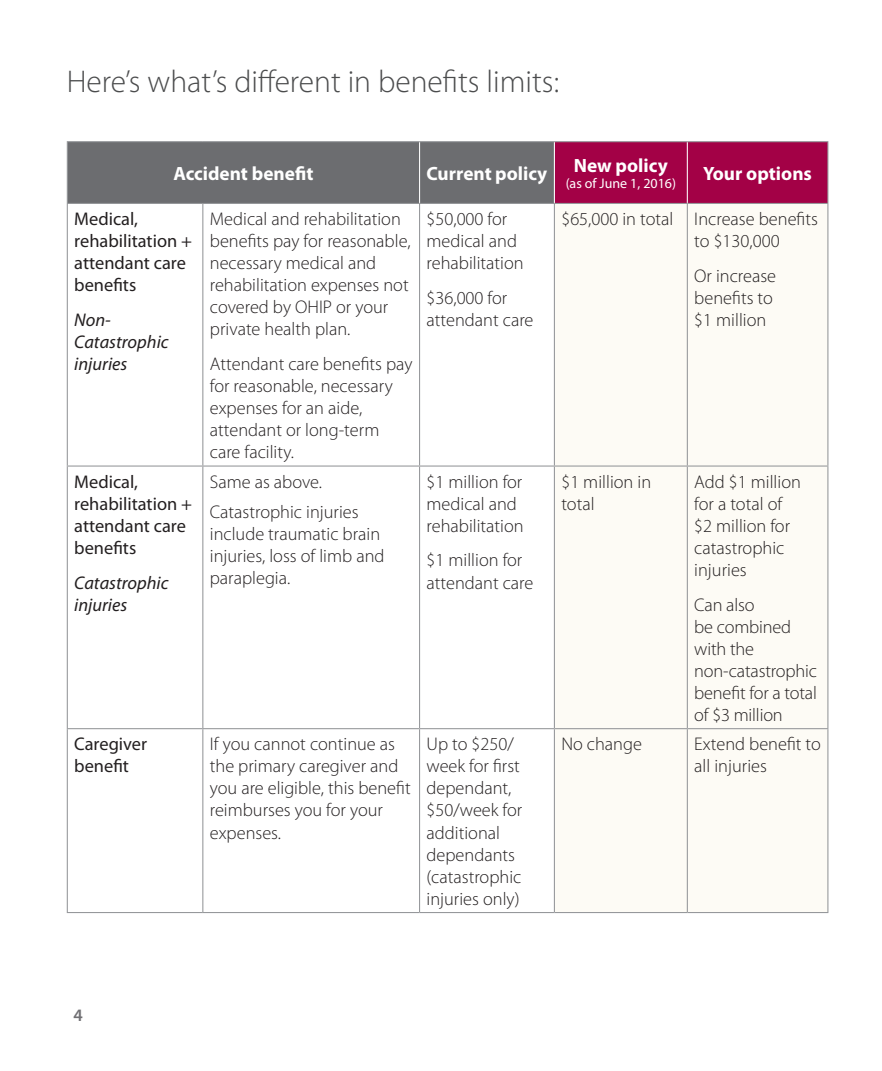
<style>
.page{position:relative;width:882px;height:1071px;background:#fff}
.page>*{position:absolute;margin:0;border:0;box-sizing:border-box;transform-origin:0 0}
.t1{font:300 31.5px "Myriad Pro";color:#4b4c4d}
.t2{font:700 19.25px "Myriad Pro";color:#fff}
.t3{font:300 18.38px/22.1px "Myriad Pro";color:#231f20}
.t4{font:18.38px/22.1px "Myriad Pro";color:#231f20}
.t5{font:italic 18.38px/22.1px "Myriad Pro";color:#231f20}
.t6{font:600 17.5px "Myriad Pro";color:#717074}
.t7{font:14px "Myriad Pro";color:#fff}
</style>
<div class="page">
<svg style="left:68px;top:142px;width:759px;height:61px;background:#7f4661"></svg>
<div style="left:555px;top:204px;width:272px;height:708px;background:#fdfbf5"></div>
<hr style="left:67px;top:141px;width:136px;height:1px;background:#939598">
<hr style="left:67px;top:142px;width:1px;height:61px;background:#939598">
<hr style="left:203px;top:141px;width:217px;height:1px;background:#939598">
<hr style="left:420px;top:141px;width:134px;height:1px;background:#939598">
<hr style="left:554px;top:141px;width:133px;height:1px;background:#939598">
<hr style="left:687px;top:141px;width:141px;height:1px;background:#939598">
<hr style="left:827px;top:142px;width:1px;height:61px;background:#939598">
<hr style="left:67px;top:203px;width:136px;height:1px;background:#939598">
<hr style="left:67px;top:204px;width:1px;height:262px;background:#939598">
<hr style="left:203px;top:203px;width:217px;height:1px;background:#939598">
<hr style="left:202px;top:204px;width:1px;height:262px;background:#939598">
<hr style="left:420px;top:203px;width:134px;height:1px;background:#939598">
<hr style="left:419px;top:204px;width:1px;height:262px;background:#939598">
<hr style="left:554px;top:203px;width:133px;height:1px;background:#939598">
<hr style="left:554px;top:204px;width:1px;height:262px;background:#939598">
<hr style="left:687px;top:203px;width:141px;height:1px;background:#939598">
<hr style="left:687px;top:204px;width:1px;height:262px;background:#939598">
<hr style="left:827px;top:204px;width:1px;height:262px;background:#939598">
<hr style="left:67px;top:466px;width:136px;height:1px;background:#939598">
<hr style="left:67px;top:467px;width:1px;height:261px;background:#939598">
<hr style="left:203px;top:466px;width:217px;height:1px;background:#939598">
<hr style="left:202px;top:467px;width:1px;height:261px;background:#939598">
<hr style="left:420px;top:466px;width:134px;height:1px;background:#939598">
<hr style="left:419px;top:467px;width:1px;height:261px;background:#939598">
<hr style="left:554px;top:466px;width:133px;height:1px;background:#939598">
<hr style="left:554px;top:467px;width:1px;height:261px;background:#939598">
<hr style="left:687px;top:466px;width:141px;height:1px;background:#939598">
<hr style="left:687px;top:467px;width:1px;height:261px;background:#939598">
<hr style="left:827px;top:467px;width:1px;height:261px;background:#939598">
<hr style="left:67px;top:728px;width:136px;height:1px;background:#939598">
<hr style="left:67px;top:729px;width:1px;height:183px;background:#939598">
<hr style="left:203px;top:728px;width:217px;height:1px;background:#939598">
<hr style="left:202px;top:729px;width:1px;height:183px;background:#939598">
<hr style="left:420px;top:728px;width:134px;height:1px;background:#939598">
<hr style="left:419px;top:729px;width:1px;height:183px;background:#939598">
<hr style="left:554px;top:728px;width:133px;height:1px;background:#939598">
<hr style="left:554px;top:729px;width:1px;height:183px;background:#939598">
<hr style="left:687px;top:728px;width:141px;height:1px;background:#939598">
<hr style="left:687px;top:729px;width:1px;height:183px;background:#939598">
<hr style="left:827px;top:729px;width:1px;height:183px;background:#939598">
<hr style="left:67px;top:912px;width:136px;height:1px;background:#939598">
<hr style="left:203px;top:912px;width:217px;height:1px;background:#939598">
<hr style="left:420px;top:912px;width:134px;height:1px;background:#939598">
<hr style="left:554px;top:912px;width:133px;height:1px;background:#939598">
<hr style="left:687px;top:912px;width:141px;height:1px;background:#939598">
<hr style="left:419px;top:142px;width:1px;height:61px;background:#fff">
<hr style="left:554px;top:142px;width:1px;height:61px;background:#fff">
<hr style="left:687px;top:142px;width:1px;height:61px;background:#fff">
<p class="t1" style="left:67px;top:63px;width:494px">Here’s what’s different in benefits limits:</p>
<p class="t2" style="left:173px;top:161px;width:142px">Accident benefit</p>
<p class="t2" style="left:427px;top:161px;width:122px">Current policy</p>
<p class="t2" style="left:574px;top:153px;width:96px">New policy</p>
<p class="t7" style="left:566px;top:174px;width:112px">(as of June 1, 2016)</p>
<p class="t2" style="left:703px;top:161px;width:110px">Your options</p>
<p class="t4" style="left:74px;top:208px;width:119px">Medical, rehabilitation + attendant care benefits</p>
<p class="t5" style="left:74px;top:308px;width:96px">Non-<br>Catastrophic injuries</p>
<p class="t4" style="left:74px;top:470px;width:119px">Medical, rehabilitation + attendant care benefits</p>
<p class="t5" style="left:74px;top:571px;width:96px">Catastrophic injuries</p>
<p class="t3" style="left:210px;top:208px;width:202px">Medical and rehabilitation benefits pay for reasonable, necessary medical and rehabilitation expenses not covered by OHIP or your private health plan.</p>
<p class="t3" style="left:210px;top:353px;width:204px">Attendant care benefits pay for reasonable, necessary expenses for an aide, attendant or long-term care facility.</p>
<p class="t3" style="left:210px;top:470px;width:114px">Same as above.</p>
<p class="t3" style="left:210px;top:500px;width:150px">Catastrophic injuries</p>
<p class="t3" style="left:210px;top:522px;width:176px">include traumatic brain injuries, loss of limb and paraplegia.</p>
<p class="t3" style="left:427px;top:208px;width:99px">$50,000 for medical and rehabilitation</p>
<p class="t3" style="left:427px;top:287px;width:108px">$36,000 for attendant care</p>
<p class="t3" style="left:427px;top:470px;width:99px">$1 million for medical and rehabilitation</p>
<p class="t3" style="left:427px;top:549px;width:108px">$1 million for attendant care</p>
<p class="t3" style="left:561px;top:208px;width:113px">$65,000 in total</p>
<p class="t3" style="left:694px;top:208px;width:125px">Increase benefits to $130,000</p>
<p class="t3" style="left:694px;top:264px;width:83px">Or increase benefits to $1 million</p>
<p class="t3" style="left:561px;top:470px;width:91px">$1 million in total</p>
<p class="t3" style="left:694px;top:470px;width:108px">Add $1 million for a total of $2 million for catastrophic injuries</p>
<p class="t3" style="left:694px;top:593px;width:124px">Can also<br>be combined with the non-catastrophic benefit for a total of $3 million</p>
<p class="t4" style="left:74px;top:733px;width:74px">Caregiver benefit</p>
<p class="t3" style="left:210px;top:733px;width:202px">If you cannot continue as the primary caregiver and you are eligible, this benefit reimburses you for your expenses.</p>
<p class="t3" style="left:427px;top:733px;width:97px">Up to $250/ week for first dependant, $50/week for additional dependants (catastrophic injuries only)</p>
<p class="t3" style="left:561px;top:733px;width:82px">No change</p>
<p class="t3" style="left:694px;top:733px;width:128px">Extend benefit to all injuries</p>
<p class="t6" style="left:74px;top:1004px;width:11px">4</p>
</div>
